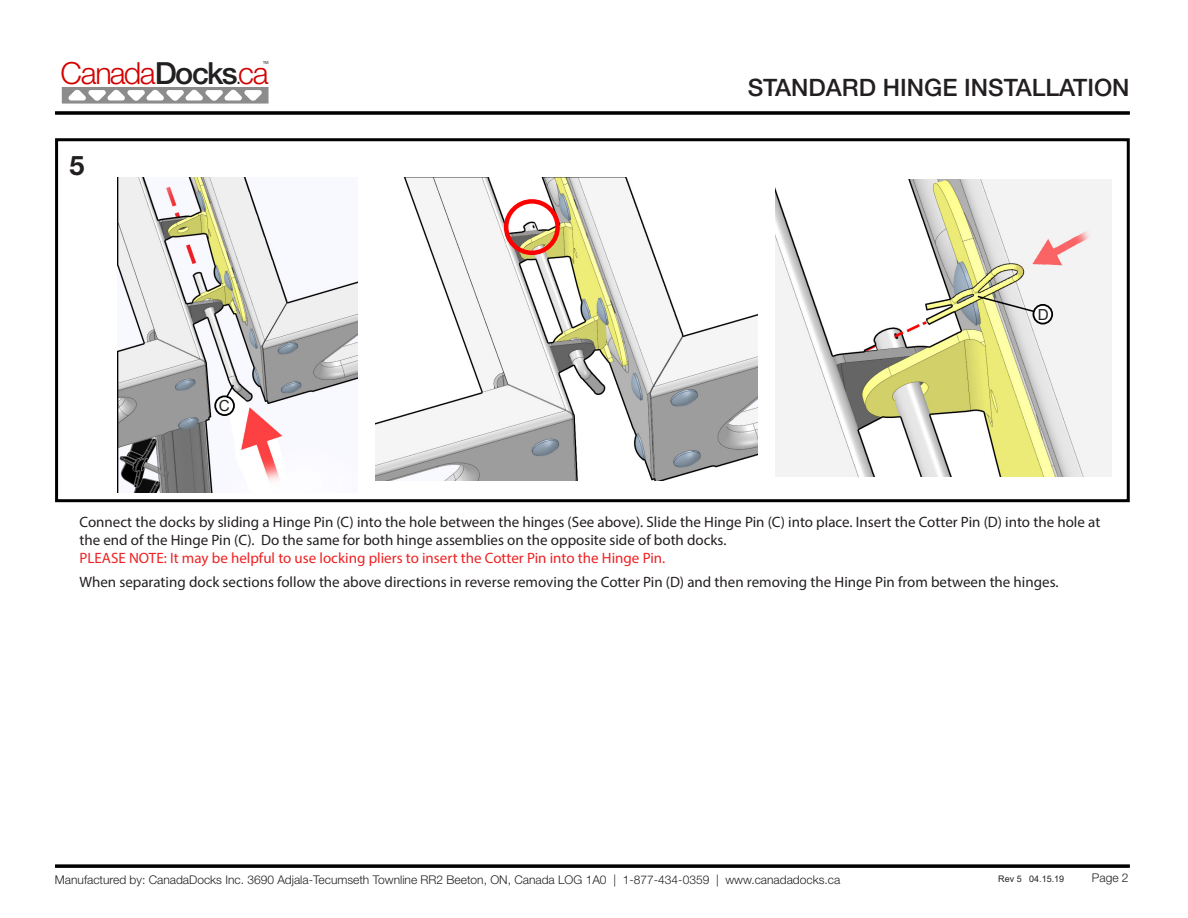
<style>
.page{position:relative;width:1188px;height:918px;background:#fff}
.page>*{position:absolute;margin:0;border:0;box-sizing:border-box;transform-origin:0 0}
.t1{font:300 30.6px "Helvetica Neue LT Std";letter-spacing:-.05em;color:#d20000}
.t2{font:700 27px "Helvetica Neue LT Std";color:#231f20}
.t3{font:500 24px "Helvetica Neue LT Std";color:#231f20}
.t4{font:15.3px "Arial";color:#231f20}
.t5{font:15px/18px "Myriad Pro";color:#231f20}
.t6{font:15px "Myriad Pro";color:#ee2123}
.t7{font:300 12px "Helvetica Neue LT Std";color:#231f20}
.t8{font:9px "Arial";color:#231f20}
.t9{font:4.5px "Myriad Pro";color:#221f1f}
.s1{font-weight:500;color:#221f1f}
.s2{font-size:20.7px;color:#231f20}
</style>
<div class="page">
<hr style="left:55px;top:111px;width:1075px;height:3px;background:#000">
<hr style="left:55px;top:864px;width:1075px;height:3px;background:#000">
<hr style="left:55px;top:112px;width:1075px;height:3px;background:#000">
<hr style="left:55px;top:865px;width:1075px;height:3px;background:#000">
<svg style="left:62px;top:87px;width:207px;height:17px"></svg>
<div style="left:55px;top:138px;width:1075px;height:364px;border:3px solid #000"></div>
<img style="left:776px;top:179px;width:336px;height:297px">
<img style="left:117px;top:178px;width:241px;height:315px">
<img style="left:376px;top:178px;width:382px;height:303px">
<div style="left:504px;top:199px;width:56px;height:56px;border:4px solid #f00;border-radius:50%"></div>
<div style="left:215px;top:396px;width:19px;height:19px;background:#fff;border-radius:50%"></div>
<div style="left:214px;top:395px;width:21px;height:21px;border:2px solid #000;border-radius:50%"></div>
<div style="left:1033px;top:305px;width:19px;height:19px;background:#fff;border-radius:50%"></div>
<div style="left:1033px;top:304px;width:20px;height:21px;border:2px solid #000;border-radius:50%"></div>
<svg style="left:225px;top:383px;width:10px;height:16px"></svg>
<svg style="left:976px;top:295px;width:60px;height:18px"></svg>
<h1 class="t1" style="left:60px;top:54px;width:210px">Canada<span class="s1">Docks</span><span class="s2">.</span>ca</h1>
<p class="t9" style="left:263px;top:60px;width:7px">TM</p>
<p class="t2" style="left:69px;top:149px;width:17px">5</p>
<p class="t4" style="left:219px;top:395px;width:13px">C</p>
<h3 class="t3" style="left:748px;top:73px;width:383px">STANDARD HINGE INSTALLATION</h3>
<p class="t4" style="left:1038px;top:304px;width:13px">D</p>
<p class="t5" style="left:79px;top:512px;width:1022px">Connect the docks by sliding a Hinge Pin (C) into the hole between the hinges (See above). Slide the Hinge Pin (C) into place. Insert the Cotter Pin (D) into the hole at the end of the Hinge Pin (C). Do the same for both hinge assemblies on the opposite side of both docks.</p>
<p class="t6" style="left:79px;top:548px;width:587px">PLEASE NOTE: It may be helpful to use locking pliers to insert the Cotter Pin into the Hinge Pin.</p>
<p class="t5" style="left:79px;top:573px;width:981px">When separating dock sections follow the above directions in reverse removing the Cotter Pin (D) and then removing the Hinge Pin from between the hinges.</p>
<p class="t7" style="left:55px;top:872px;width:787px">Manufactured by: CanadaDocks Inc. 3690 Adjala-Tecumseth Townline RR2 Beeton, ON, Canada LOG 1A0 | 1-877-434-0359 | www.canadadocks.ca</p>
<p class="t7" style="left:1092px;top:871px;width:38px">Page 2</p>
<p class="t8" style="left:998px;top:873px;width:68px">Rev 5 04.15.19</p>
</div>
